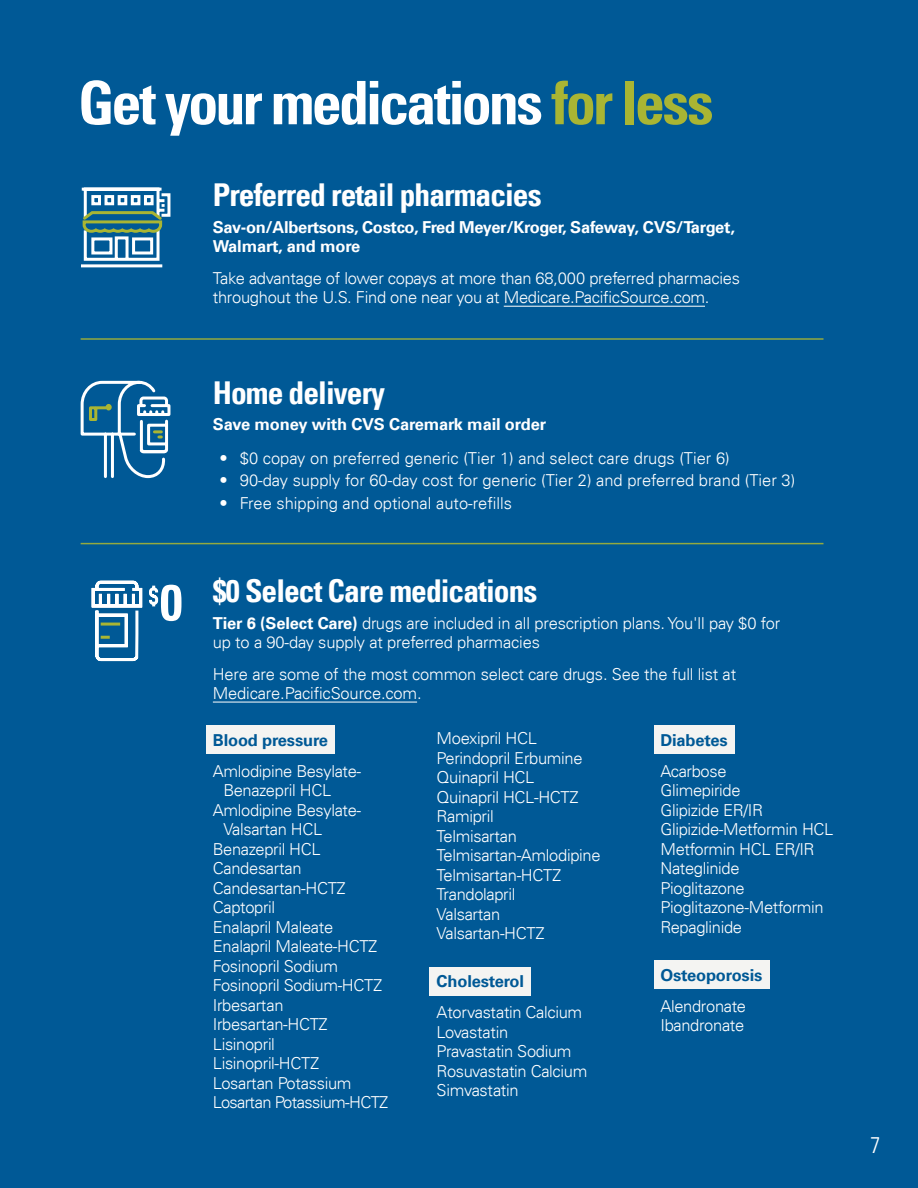
<style>
.page{position:relative;width:918px;height:1188px;background:#005996}
.page>*{position:absolute;margin:0;border:0;box-sizing:border-box;transform-origin:0 0}
.t1{font:700 condensed 60px "Univers LT";letter-spacing:-.05em;color:#fff}
.t2{font:700 condensed 31.5px "Univers LT";letter-spacing:-.03em;color:#fff}
.t3{font:300 condensed 22.5px "Univers LT";color:#fff}
.t4{font:300 16.5px/19.5px "Univers LT";letter-spacing:-.02em;color:#fff}
.t5{font:300 16.5px "Univers LT";color:#fff}
.t6{font:700 16.5px/19.5px "Univers LT";letter-spacing:-.02em;color:#fff}
.t7{font:700 16.5px "Univers LT";letter-spacing:-.01em;color:#005996}
.t8{font:300 16.5px "Univers LT";letter-spacing:-.04em;color:#fff}
.s1{color:#a9b533}
.s2{font-weight:700}
</style>
<div class="page">
<hr style="left:504px;top:306px;width:201px;height:1px;background:#fff">
<hr style="left:213px;top:702px;width:204px;height:1px;background:#fff">
<div style="left:206px;top:726px;width:129px;height:28px;background:#f4f4f2"></div>
<div style="left:430px;top:967px;width:101px;height:29px;background:#f4f4f2"></div>
<div style="left:654px;top:726px;width:81px;height:28px;background:#f4f4f2"></div>
<div style="left:654px;top:961px;width:115px;height:28px;background:#f4f4f2"></div>
<svg style="left:81px;top:187px;width:90px;height:81px"></svg>
<svg style="left:91px;top:580px;width:90px;height:82px"></svg>
<svg style="left:80px;top:380px;width:91px;height:99px"></svg>
<hr style="left:81px;top:338px;width:743px;height:2px;background:#a9b533">
<hr style="left:81px;top:543px;width:743px;height:1px;background:#a9b533">
<h1 class="t1" style="left:78px;top:66px;width:637px">Get your medications <span class="s1">for less</span></h1>
<h2 class="t2" style="left:213px;top:176px;width:330px">Preferred retail pharmacies</h2>
<p class="t6" style="left:213px;top:217px;width:524px">Sav-on/Albertsons, Costco, Fred Meyer/Kroger, Safeway, CVS/Target,<br>Walmart, and more</p>
<p class="t4" style="left:213px;top:268px;width:529px">Take advantage of lower copays at more than 68,000 preferred pharmacies throughout the U.S. Find one near you at Medicare.PacificSource.com.</p>
<h2 class="t2" style="left:213px;top:373px;width:174px">Home delivery</h2>
<p class="t6" style="left:213px;top:415px;width:335px">Save money with CVS Caremark mail order</p>
<p class="t5" style="left:220px;top:448px;width:512px">• $0 copay on preferred generic (Tier 1) and select care drugs (Tier 6)</p>
<p class="t5" style="left:220px;top:471px;width:577px">• 90-day supply for 60-day cost for generic (Tier 2) and preferred brand (Tier 3)</p>
<p class="t5" style="left:220px;top:493px;width:294px">• Free shipping and optional auto-refills</p>
<h2 class="t2" style="left:213px;top:572px;width:326px">$0 Select Care medications</h2>
<p class="t4" style="left:213px;top:613px;width:569px"><span class="s2">Tier 6 (Select Care)</span> drugs are included in all prescription plans. You'll pay $0 for up to a 90-day supply at preferred pharmacies</p>
<p class="t4" style="left:213px;top:664px;width:525px">Here are some of the most common select care drugs. See the full list at<br>Medicare.PacificSource.com.</p>
<p class="t7" style="left:213px;top:730px;width:117px">Blood pressure</p>
<p class="t4" style="left:213px;top:761px;width:150px">Amlodipine Besylate-</p>
<p class="t4" style="left:223px;top:781px;width:109px">Benazepril HCL</p>
<p class="t4" style="left:213px;top:800px;width:150px">Amlodipine Besylate-</p>
<p class="t4" style="left:223px;top:820px;width:101px">Valsartan HCL</p>
<p class="t4" style="left:213px;top:839px;width:109px">Benazepril HCL</p>
<p class="t4" style="left:213px;top:859px;width:90px">Candesartan</p>
<p class="t4" style="left:213px;top:878px;width:134px">Candesartan-HCTZ</p>
<p class="t4" style="left:213px;top:898px;width:64px">Captopril</p>
<p class="t4" style="left:213px;top:917px;width:122px">Enalapril Maleate</p>
<p class="t4" style="left:213px;top:937px;width:166px">Enalapril Maleate-HCTZ</p>
<p class="t4" style="left:213px;top:956px;width:127px">Fosinopril Sodium</p>
<p class="t4" style="left:213px;top:976px;width:171px">Fosinopril Sodium-HCTZ</p>
<p class="t4" style="left:213px;top:995px;width:72px">Irbesartan</p>
<p class="t4" style="left:213px;top:1015px;width:116px">Irbesartan-HCTZ</p>
<p class="t4" style="left:213px;top:1034px;width:64px">Lisinopril</p>
<p class="t4" style="left:213px;top:1054px;width:108px">Lisinopril-HCTZ</p>
<p class="t4" style="left:213px;top:1073px;width:140px">Losartan Potassium</p>
<p class="t8" style="left:213px;top:1092px;width:177px">Losartan Potassium-HCTZ</p>
<p class="t4" style="left:437px;top:729px;width:165px">Moexipril HCL<br>Perindopril Erbumine<br>Quinapril HCL<br>Quinapril HCL-HCTZ<br>Ramipril<br>Telmisartan<br>Telmisartan-Amlodipine<br>Telmisartan-HCTZ<br>Trandolapril<br>Valsartan<br>Valsartan-HCTZ</p>
<p class="t7" style="left:437px;top:972px;width:89px">Cholesterol</p>
<p class="t4" style="left:437px;top:1003px;width:152px">Atorvastatin Calcium<br>Lovastatin<br>Pravastatin Sodium<br>Rosuvastatin Calcium<br>Simvastatin</p>
<p class="t7" style="left:660px;top:730px;width:69px">Diabetes</p>
<p class="t4" style="left:660px;top:761px;width:175px">Acarbose<br>Glimepiride<br>Glipizide ER/IR<br>Glipizide-Metformin HCL<br>Metformin HCL ER/IR<br>Nateglinide<br>Pioglitazone<br>Pioglitazone-Metformin<br>Repaglinide</p>
<p class="t7" style="left:660px;top:965px;width:103px">Osteoporosis</p>
<p class="t4" style="left:660px;top:996px;width:87px">Alendronate<br>Ibandronate</p>
<h3 class="t3" style="left:871px;top:1132px;width:11px">7</h3>
</div>
